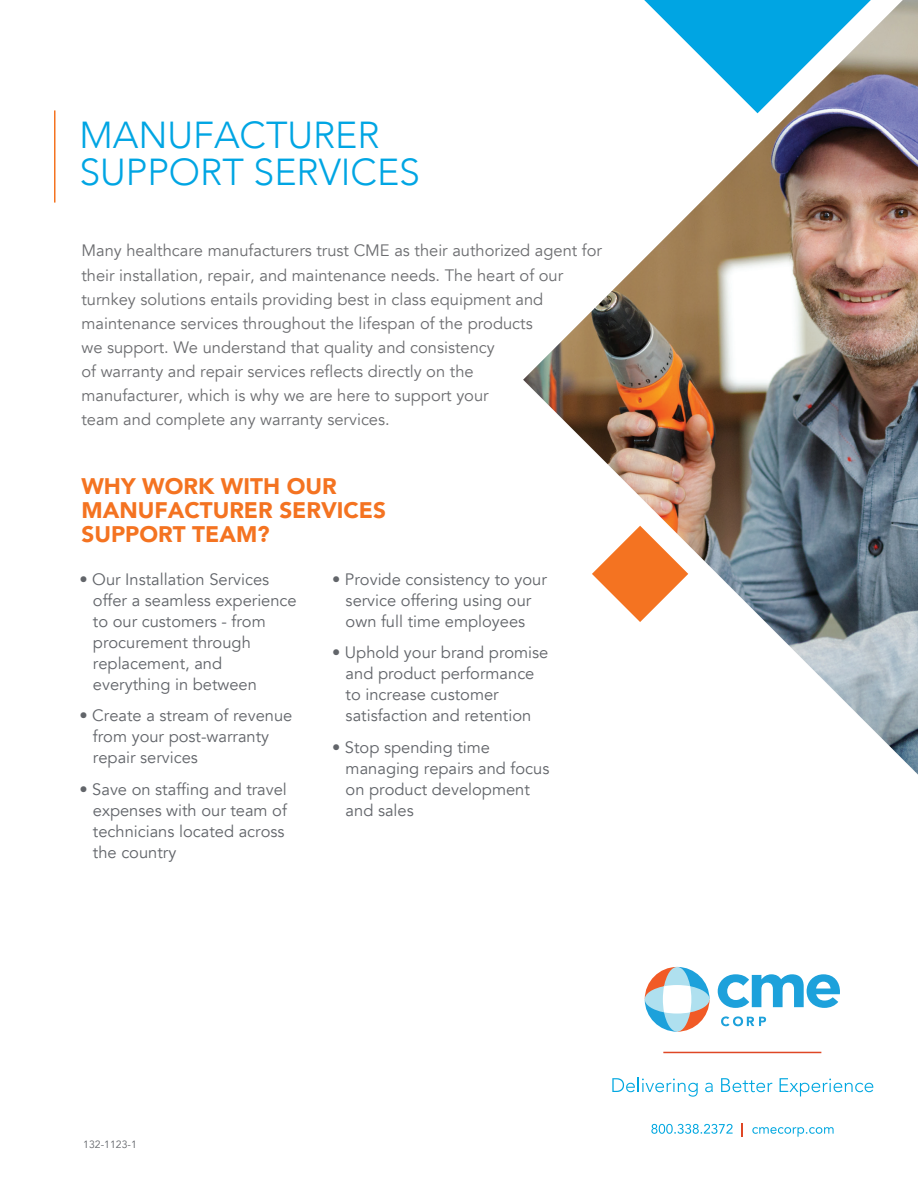
<style>
.page{position:relative;width:918px;height:1188px;background:#fff}
.page>*{position:absolute;margin:0;border:0;box-sizing:border-box;transform-origin:0 0}
.t1{font:300 37.5px/36.2px "Avenir";color:#00a5e3}
.t2{font:900 22.5px/24px "Avenir";color:#f47321}
.t3{font:16.5px/21px "Avenir";color:#62656a}
.t4{font:16.5px/24px "Avenir";color:#6c6d70}
.t5{font:10.5px "Avenir";color:#62656a}
</style>
<div class="page">
<hr style="left:54px;top:110px;width:2px;height:93px;background:#f47321">
<img style="left:523px;top:0;width:395px;height:775px">
<svg style="left:644px;top:0;width:227px;height:113px"></svg>
<svg style="left:651px;top:1124px;width:82px;height:10px"></svg>
<svg style="left:741px;top:1124px;width:2px;height:13px"></svg>
<svg style="left:752px;top:1127px;width:82px;height:10px"></svg>
<hr style="left:663px;top:1052px;width:158px;height:1px;background:#df4725">
<svg style="left:721px;top:1016px;width:45px;height:10px"></svg>
<svg style="left:718px;top:974px;width:122px;height:34px"></svg>
<svg style="left:645px;top:967px;width:65px;height:65px"></svg>
<svg style="left:612px;top:1077px;width:86px;height:20px"></svg>
<svg style="left:705px;top:1083px;width:8px;height:9px"></svg>
<svg style="left:721px;top:1078px;width:51px;height:14px"></svg>
<svg style="left:780px;top:1078px;width:93px;height:18px"></svg>
<h1 class="t1" style="left:80px;top:118px;width:342px">MANUFACTURER<br>SUPPORT SERVICES</h1>
<p class="t4" style="left:81px;top:239px;width:522px">Many healthcare manufacturers trust CME as their authorized agent for their installation, repair, and maintenance needs. The heart of our turnkey solutions entails providing best in class equipment and maintenance services throughout the lifespan of the products<br>we support. We understand that quality and consistency<br>of warranty and repair services reflects directly on the<br>manufacturer, which is why we are here to support your<br>team and complete any warranty services.</p>
<h2 class="t2" style="left:81px;top:474px;width:306px">WHY WORK WITH OUR<br>MANUFACTURER SERVICES<br>SUPPORT TEAM?</h2>
<p class="t3" style="left:93px;top:569px;width:205px;text-indent:-13px">• Our Installation Services offer a seamless experience to our customers - from procurement through replacement, and everything in between</p>
<p class="t3" style="left:93px;top:706px;width:201px;text-indent:-13px">• Create a stream of revenue from your post-warranty repair services</p>
<p class="t3" style="left:93px;top:779px;width:196px;text-indent:-13px">• Save on staffing and travel expenses with our team of technicians located across the country</p>
<p class="t3" style="left:332px;top:569px;width:216px;text-align:center">• Provide consistency to your service offering using our own full time employees</p>
<p class="t3" style="left:346px;top:643px;width:204px;text-indent:-13px">• Uphold your brand promise and product performance to increase customer satisfaction and retention</p>
<p class="t3" style="left:346px;top:737px;width:205px;text-indent:-13px">• Stop spending time managing repairs and focus on product development and sales</p>
<p class="t5" style="left:83px;top:1138px;width:55px">132-1123-1</p>
</div>
